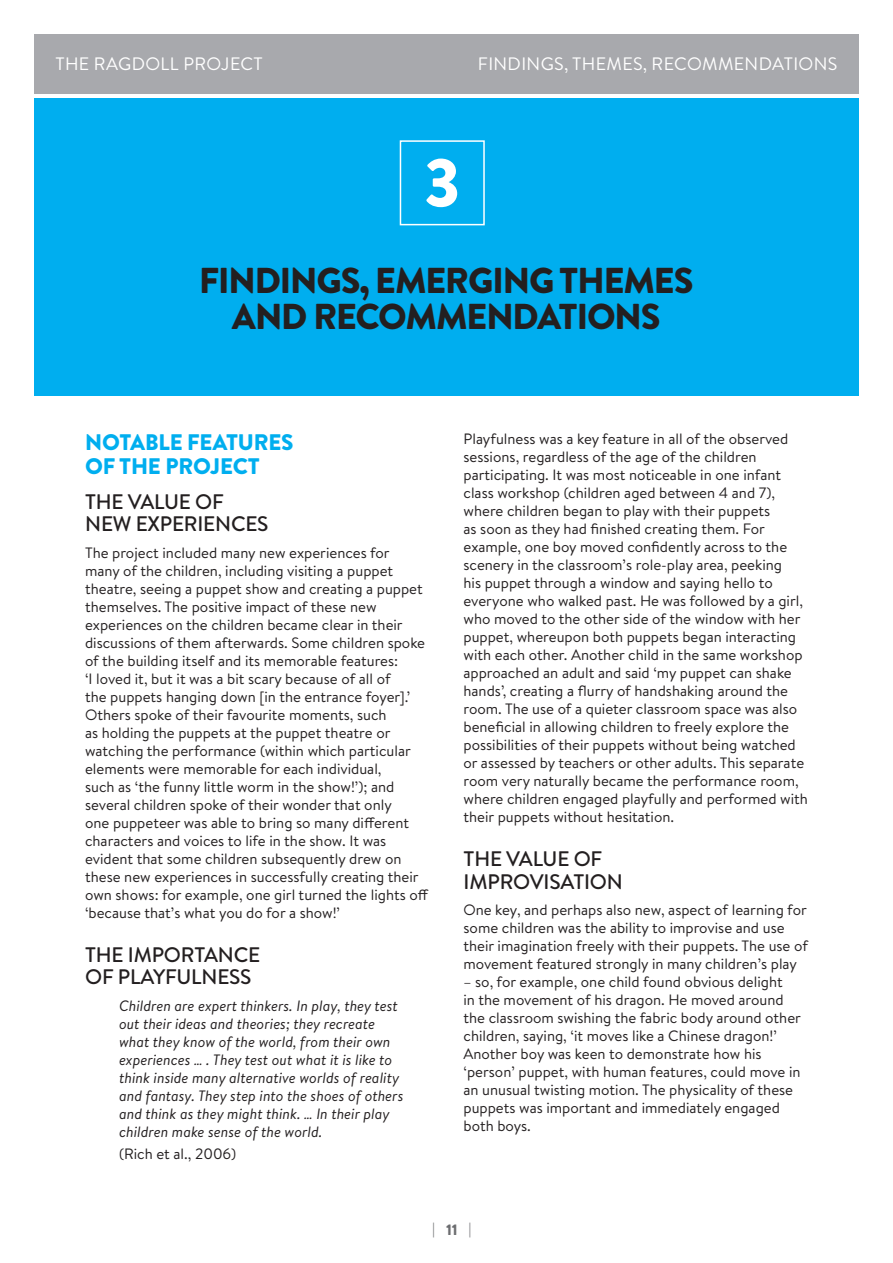
<style>
.page{position:relative;width:893px;height:1263px;background:#fff}
.page>*{position:absolute;margin:0;border:0;box-sizing:border-box;transform-origin:0 0}
.CN_chapter_number{font:900 67.5px "Brandon Text";color:#fff}
.CT_chapter_title{font:900 36px/36px "Brandon Text";letter-spacing:-.03em;color:#231f20;text-align:center}
.A_level_1_heading{font:900 22.5px/24px "Brandon Text";letter-spacing:-.01em;color:#00aeef}
.B_level_2_heading{font:500 21px/22.5px "Brandon Text";letter-spacing:-.01em;color:#231f20}
.t1{font:18px "Brandon Text";letter-spacing:.02em;color:#fff}
.main_text{font:15px/18px "Brandon Text";color:#231f20}
.DM_disp_matter_1st_l{font:italic 15px/18px "Brandon Text";color:#231f20}
.DM_non_ital_name{font:15px "Brandon Text";color:#231f20}
.t2{font:15px "Brandon Text";color:#6c6d70}
.s1{font-weight:900}
</style>
<div class="page">
<div style="left:34px;top:98px;width:825px;height:297px;background:#00aeef"></div>
<div style="left:400px;top:140px;width:85px;height:85px;border:2px solid #fff"></div>
<div style="left:34px;top:34px;width:825px;height:60px;background:#a8a9ad"></div>
<p class="t1" style="left:55px;top:51px;width:209px">THE RAGDOLL PROJECT</p>
<p class="t1" style="left:478px;top:51px;width:361px">FINDINGS, THEMES, RECOMMENDATIONS</p>
<p class="CN_chapter_number" style="left:424px;top:135px;width:39px">3</p>
<p class="CT_chapter_title" style="left:199px;top:262px;width:496px">FINDINGS, EMERGING THEMES<br>AND RECOMMENDATIONS</p>
<p class="A_level_1_heading" style="left:85px;top:429px;width:210px">NOTABLE FEATURES<br>OF THE PROJECT</p>
<p class="B_level_2_heading" style="left:85px;top:490px;width:185px">THE VALUE OF<br>NEW EXPERIENCES</p>
<p class="main_text" style="left:85px;top:543px;width:345px">The project included many new experiences for<br>many of the children, including visiting a puppet theatre, seeing a puppet show and creating a puppet themselves. The positive impact of these new experiences on the children became clear in their discussions of them afterwards. Some children spoke of the building itself and its memorable features:<br>‘I loved it, but it was a bit scary because of all of<br>the puppets hanging down [in the entrance foyer].’ Others spoke of their favourite moments, such<br>as holding the puppets at the puppet theatre or watching the performance (within which particular elements were memorable for each individual,<br>such as ‘the funny little worm in the show!’); and several children spoke of their wonder that only<br>one puppeteer was able to bring so many different characters and voices to life in the show. It was evident that some children subsequently drew on these new experiences in successfully creating their own shows: for example, one girl turned the lights off ‘because that’s what you do for a show!’</p>
<p class="B_level_2_heading" style="left:85px;top:943px;width:177px">THE IMPORTANCE<br>OF PLAYFULNESS</p>
<p class="DM_disp_matter_1st_l" style="left:119px;top:996px;width:286px">Children are expert thinkers. In play, they test out their ideas and theories; they recreate what they know of the world, from their own experiences … . They test out what it is like to think inside many alternative worlds of reality and fantasy. They step into the shoes of others and think as they might think. … In their play children make sense of the world.</p>
<p class="DM_non_ital_name" style="left:119px;top:1143px;width:119px">(Rich et al., 2006)</p>
<p class="main_text" style="left:463px;top:430px;width:346px">Playfulness was a key feature in all of the observed sessions, regardless of the age of the children participating. It was most noticeable in one infant class workshop (children aged between 4 and 7), where children began to play with their puppets<br>as soon as they had finished creating them. For example, one boy moved confidently across to the scenery in the classroom’s role-play area, peeking<br>his puppet through a window and saying hello to everyone who walked past. He was followed by a girl, who moved to the other side of the window with her puppet, whereupon both puppets began interacting with each other. Another child in the same workshop approached an adult and said ‘my puppet can shake hands’, creating a flurry of handshaking around the room. The use of a quieter classroom space was also beneficial in allowing children to freely explore the possibilities of their puppets without being watched or assessed by teachers or other adults. This separate room very naturally became the performance room, where children engaged playfully and performed with their puppets without hesitation.</p>
<p class="B_level_2_heading" style="left:464px;top:847px;width:161px">THE VALUE OF<br>IMPROVISATION</p>
<p class="main_text" style="left:463px;top:900px;width:346px">One key, and perhaps also new, aspect of learning for some children was the ability to improvise and use their imagination freely with their puppets. The use of movement featured strongly in many children’s play</p>
<p class="main_text" style="left:463px;top:972px;width:339px">– so, for example, one child found obvious delight<br>in the movement of his dragon. He moved around the classroom swishing the fabric body around other children, saying, ‘it moves like a Chinese dragon!’ Another boy was keen to demonstrate how his ‘person’ puppet, with human features, could move in an unusual twisting motion. The physicality of these puppets was important and immediately engaged both boys.</p>
<p class="t2" style="left:432px;top:1220px;width:41px">| <span class="s1">11</span> |</p>
</div>
